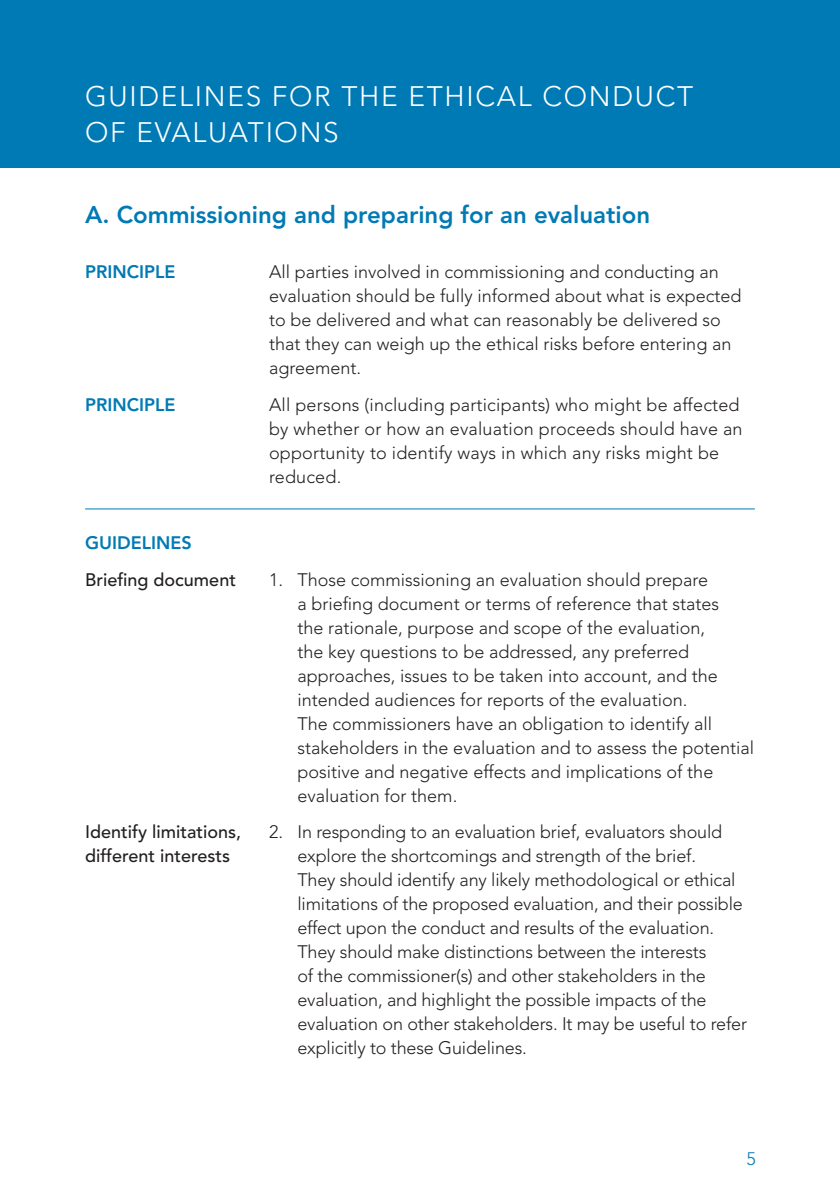
<style>
.page{position:relative;width:840px;height:1191px;background:#fff}
.page>*{position:absolute;margin:0;border:0;box-sizing:border-box;transform-origin:0 0}
.t1{font:300 28px/36px "Avenir";letter-spacing:.06em;color:#fff}
.t2{font:800 24px "Avenir";color:#007ab5}
.t3{font:300 18px/24px "Avenir";color:#231f20}
.t4{font:500 18px/24px "Avenir";color:#231f20}
.t5{font:800 18px "Avenir";color:#007ab5}
.t6{font:300 18px "Avenir";color:#007ab5}
</style>
<div class="page">
<div style="left:0;top:0;width:839px;height:168px;background:#007ab5"></div>
<hr style="left:85px;top:508px;width:669px;height:1px;background:#007ab5">
<h1 class="t1" style="left:85px;top:79px;width:609px">GUIDELINES FOR THE ETHICAL CONDUCT<br>OF EVALUATIONS</h1>
<h2 class="t2" style="left:85px;top:200px;width:566px">A. Commissioning and preparing for an evaluation</h2>
<p class="t5" style="left:85px;top:261px;width:92px">PRINCIPLE</p>
<p class="t3" style="left:269px;top:260px;width:473px">All parties involved in commissioning and conducting an evaluation should be fully informed about what is expected to be delivered and what can reasonably be delivered so that they can weigh up the ethical risks before entering an agreement.</p>
<p class="t5" style="left:85px;top:394px;width:92px">PRINCIPLE</p>
<p class="t3" style="left:269px;top:392px;width:475px">All persons (including participants) who might be affected by whether or how an evaluation proceeds should have an opportunity to identify ways in which any risks might be reduced.</p>
<p class="t5" style="left:85px;top:532px;width:108px">GUIDELINES</p>
<p class="t4" style="left:85px;top:568px;width:152px">Briefing document</p>
<p class="t3" style="left:297px;top:567px;width:458px;text-indent:-28px">1. Those commissioning an evaluation should prepare<br>a briefing document or terms of reference that states<br>the rationale, purpose and scope of the evaluation,<br>the key questions to be addressed, any preferred approaches, issues to be taken into account, and the intended audiences for reports of the evaluation.<br>The commissioners have an obligation to identify all stakeholders in the evaluation and to assess the potential positive and negative effects and implications of the evaluation for them.</p>
<p class="t4" style="left:85px;top:820px;width:157px">Identify limitations, different interests</p>
<p class="t3" style="left:297px;top:819px;width:451px;text-indent:-28px">2. In responding to an evaluation brief, evaluators should explore the shortcomings and strength of the brief.<br>They should identify any likely methodological or ethical limitations of the proposed evaluation, and their possible effect upon the conduct and results of the evaluation.<br>They should make distinctions between the interests<br>of the commissioner(s) and other stakeholders in the evaluation, and highlight the possible impacts of the evaluation on other stakeholders. It may be useful to refer explicitly to these Guidelines.</p>
<p class="t6" style="left:746px;top:1147px;width:11px">5</p>
</div>
